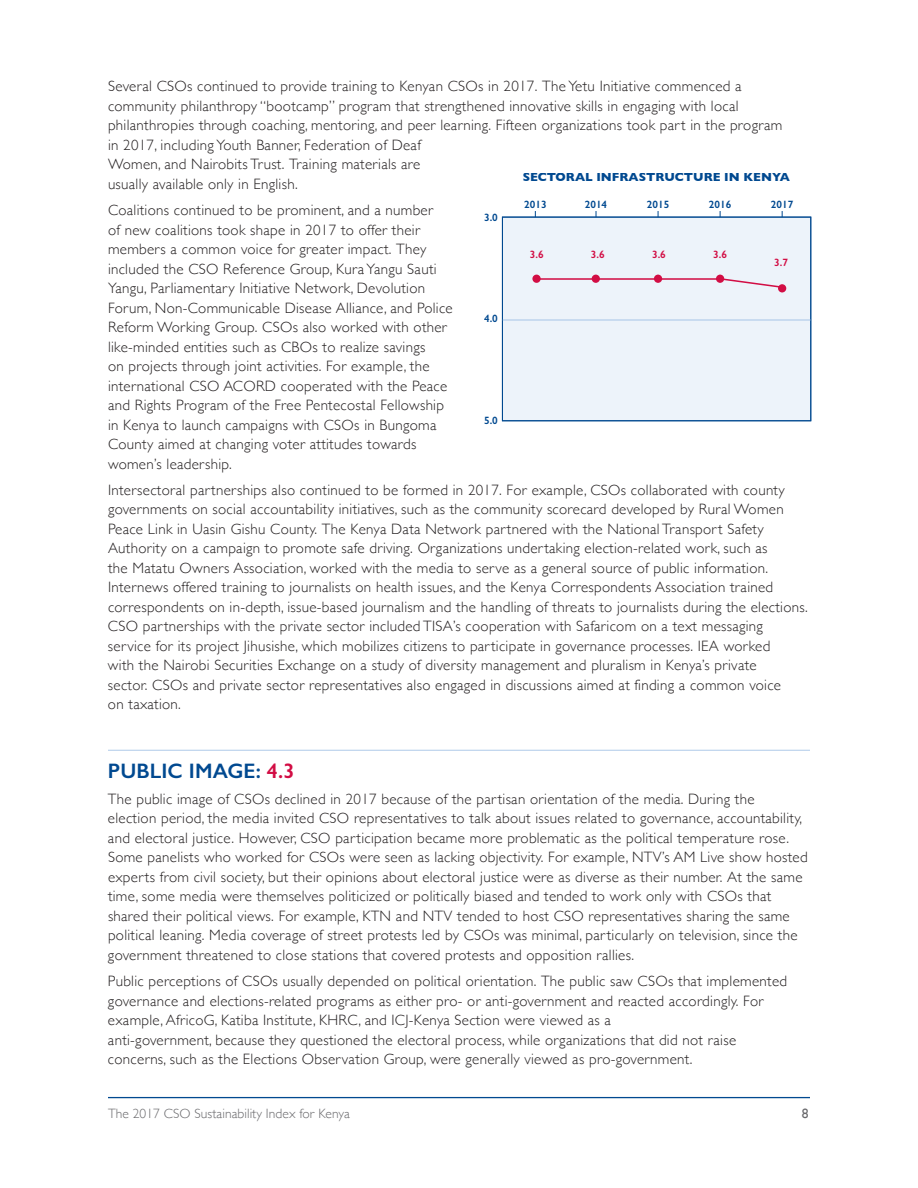
<style>
.page{position:relative;width:918px;height:1188px;background:#fff}
.page>*{position:absolute;margin:0;border:0;box-sizing:border-box;transform-origin:0 0}
.HEADER_RULE{font:600 21px "Gill Sans";letter-spacing:.005em;color:#014990}
.body{font:300 15px/19.5px "Gill Sans";letter-spacing:.02em;color:#231f20}
.t1{font:300 13.5px "Gill Sans";letter-spacing:.005em;color:#69696c}
.t2{font:13.5px "Gill Sans";color:#69696c}
.t3{font:700 12.15px "Gill Sans";color:#014990}
.t4{font:600 10.65px "Gill Sans";color:#014990}
.t5{font:600 10.65px "Gill Sans";color:#d20d44}
.s1{color:#d20d44}
</style>
<div class="page">
<hr style="left:108px;top:1097px;width:702px;height:1px;background:#014990">
<hr style="left:108px;top:750px;width:702px;height:1px;background:#afcae9">
<div style="left:502px;top:217px;width:309px;height:204px;background:#edf3fa"></div>
<div style="left:502px;top:217px;width:309px;height:204px;border:1px solid #014990"></div>
<hr style="left:503px;top:319px;width:307px;height:2px;background:#afcae9">
<svg style="left:541px;top:277px;width:244px;height:11px"></svg>
<div style="left:532px;top:275px;width:9px;height:8px;background:#d20d44;border-radius:50%"></div>
<div style="left:592px;top:275px;width:8px;height:8px;background:#d20d44;border-radius:50%"></div>
<div style="left:654px;top:275px;width:8px;height:8px;background:#d20d44;border-radius:50%"></div>
<div style="left:716px;top:275px;width:8px;height:8px;background:#d20d44;border-radius:50%"></div>
<div style="left:778px;top:284px;width:8px;height:8px;background:#d20d44;border-radius:50%"></div>
<p class="body" style="left:108px;top:76px;width:676px">Several CSOs continued to provide training to Kenyan CSOs in 2017. The Yetu Initiative commenced a community philanthropy “bootcamp” program that strengthened innovative skills in engaging with local philanthropies through coaching, mentoring, and peer learning. Fifteen organizations took part in the program in 2017, including Youth Banner, Federation of Deaf<br>Women, and Nairobits Trust. Training materials are<br>usually available only in English.</p>
<p class="body" style="left:108px;top:200px;width:346px">Coalitions continued to be prominent, and a number<br>of new coalitions took shape in 2017 to offer their members a common voice for greater impact. They included the CSO Reference Group, Kura Yangu Sauti Yangu, Parliamentary Initiative Network, Devolution Forum, Non-Communicable Disease Alliance, and Police Reform Working Group. CSOs also worked with other like-minded entities such as CBOs to realize savings<br>on projects through joint activities. For example, the international CSO ACORD cooperated with the Peace and Rights Program of the Free Pentecostal Fellowship in Kenya to launch campaigns with CSOs in Bungoma County aimed at changing voter attitudes towards women’s leadership.</p>
<p class="body" style="left:108px;top:480px;width:701px">Intersectoral partnerships also continued to be formed in 2017. For example, CSOs collaborated with county governments on social accountability initiatives, such as the community scorecard developed by Rural Women Peace Link in Uasin Gishu County. The Kenya Data Network partnered with the National Transport Safety Authority on a campaign to promote safe driving. Organizations undertaking election-related work, such as<br>the Matatu Owners Association, worked with the media to serve as a general source of public information.<br>Internews offered training to journalists on health issues, and the Kenya Correspondents Association trained correspondents on in-depth, issue-based journalism and the handling of threats to journalists during the elections.<br>CSO partnerships with the private sector included TISA’s cooperation with Safaricom on a text messaging service for its project Jihusishe, which mobilizes citizens to participate in governance processes. IEA worked<br>with the Nairobi Securities Exchange on a study of diversity management and pluralism in Kenya’s private<br>sector. CSOs and private sector representatives also engaged in discussions aimed at finding a common voice<br>on taxation.</p>
<p class="t3" style="left:523px;top:168px;width:269px">SECTORAL INFRASTRUCTURE IN KENYA</p>
<p class="t4" style="left:524px;top:198px;width:24px">2013</p>
<p class="t4" style="left:585px;top:198px;width:24px">2014</p>
<p class="t4" style="left:647px;top:198px;width:24px">2015</p>
<p class="t4" style="left:709px;top:198px;width:24px">2016</p>
<p class="t4" style="left:771px;top:198px;width:24px">2017</p>
<p class="t4" style="left:484px;top:210px;width:15px">3.0</p>
<p class="t5" style="left:530px;top:248px;width:15px">3.6</p>
<p class="t5" style="left:591px;top:248px;width:15px">3.6</p>
<p class="t5" style="left:652px;top:248px;width:15px">3.6</p>
<p class="t5" style="left:713px;top:248px;width:15px">3.6</p>
<p class="t5" style="left:774px;top:256px;width:15px">3.7</p>
<p class="t4" style="left:484px;top:312px;width:15px">4.0</p>
<p class="t4" style="left:484px;top:414px;width:15px">5.0</p>
<p class="HEADER_RULE" style="left:108px;top:758px;width:188px">PUBLIC IMAGE: <span class="s1">4.3</span></p>
<p class="body" style="left:108px;top:789px;width:701px">The public image of CSOs declined in 2017 because of the partisan orientation of the media. During the<br>election period, the media invited CSO representatives to talk about issues related to governance, accountability, and electoral justice. However, CSO participation became more problematic as the political temperature rose.<br>Some panelists who worked for CSOs were seen as lacking objectivity. For example, NTV’s AM Live show hosted experts from civil society, but their opinions about electoral justice were as diverse as their number. At the same time, some media were themselves politicized or politically biased and tended to work only with CSOs that shared their political views. For example, KTN and NTV tended to host CSO representatives sharing the same political leaning. Media coverage of street protests led by CSOs was minimal, particularly on television, since the government threatened to close stations that covered protests and opposition rallies.</p>
<p class="body" style="left:108px;top:971px;width:681px">Public perceptions of CSOs usually depended on political orientation. The public saw CSOs that implemented governance and elections-related programs as either pro- or anti-government and reacted accordingly. For example, AfricoG, Katiba Institute, KHRC, and ICJ-Kenya Section were viewed as a<br>anti-government, because they questioned the electoral process, while organizations that did not raise concerns, such as the Elections Observation Group, were generally viewed as pro-government.</p>
<p class="t1" style="left:108px;top:1103px;width:243px">The 2017 CSO Sustainability Index for Kenya</p>
<p class="t2" style="left:802px;top:1106px;width:8px">8</p>
</div>
